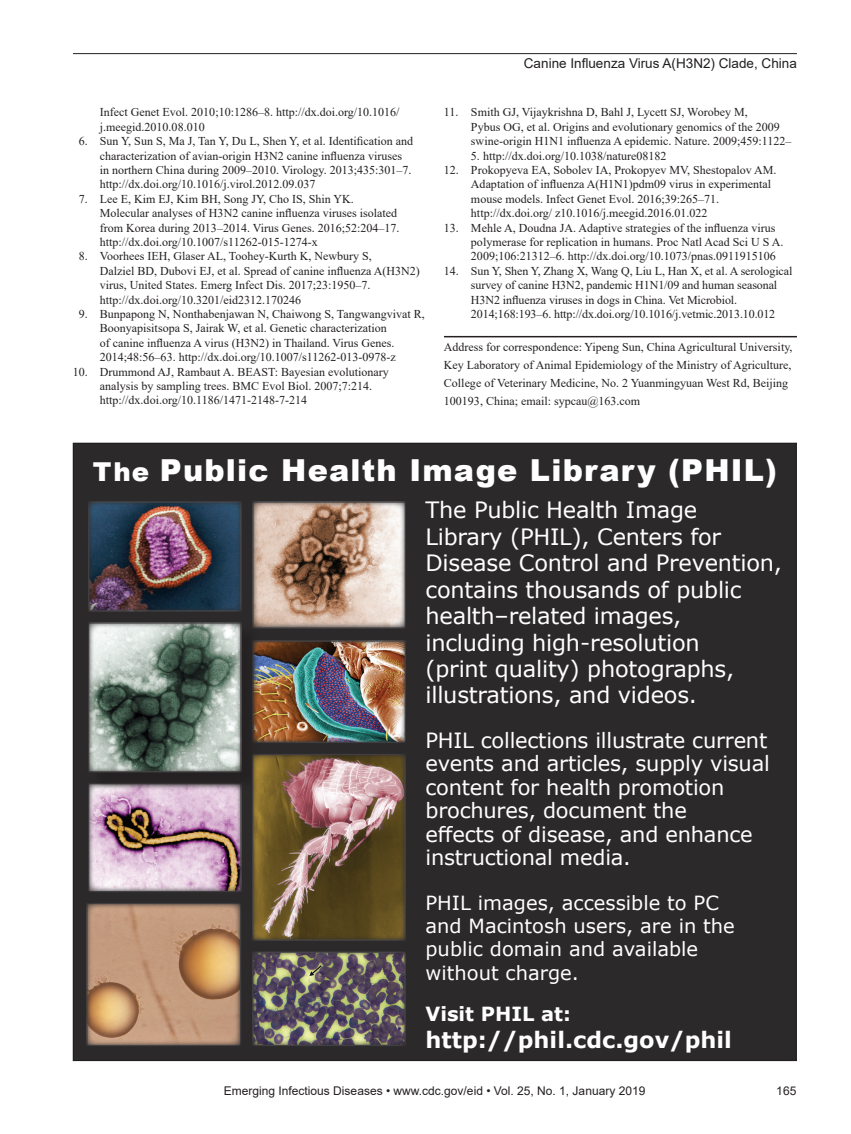
<style>
.page{position:relative;width:851px;height:1134px;background:#fff}
.page>*{position:absolute;margin:0;border:0;box-sizing:border-box;transform-origin:0 0}
.t1{font:900 30.3px "Arial";letter-spacing:.04em;color:#fff}
.t2{font:22.5px/26.4px "Verdana";letter-spacing:-.01em;color:#fff}
.t3{font:700 22.5px "Verdana";color:#fff}
.t4{font:21px/23.4px "Verdana";letter-spacing:-.01em;color:#fff}
.t5{font:19.5px/23.4px "Verdana";color:#fff}
.t6{font:700 19.5px "Verdana";color:#fff}
.Running_Head{font:13.5px "Arial";color:#231f20}
.References{font:12px/14.4px "Times New Roman";color:#231f20}
.Correspondence{font:12px/18px "Times New Roman";color:#231f20}
.t7{font:12px "Arial";color:#231f20}
.s1{font-size:26.1px}
</style>
<div class="page">
<hr style="left:73px;top:53px;width:723px;height:1px;background:#231f20">
<hr style="left:444px;top:336px;width:353px;height:1px;background:#231f20">
<div style="left:73px;top:443px;width:723px;height:617px;background:#2b292a"></div>
<img style="left:90px;top:503px;width:150px;height:107px">
<div style="left:88px;top:501px;width:154px;height:111px;border:1px solid #636366"></div>
<img style="left:260px;top:642px;width:144px;height:99px">
<div style="left:252px;top:640px;width:154px;height:103px;border:1px solid #636366"></div>
<img style="left:254px;top:503px;width:150px;height:124px">
<div style="left:252px;top:501px;width:154px;height:128px;border:1px solid #636366"></div>
<img style="left:254px;top:953px;width:150px;height:91px">
<div style="left:252px;top:951px;width:154px;height:95px;border:1px solid #636366"></div>
<img style="left:90px;top:791px;width:150px;height:99px">
<div style="left:88px;top:783px;width:154px;height:109px;border:1px solid #636366"></div>
<div style="left:90px;top:624px;width:170px;height:167px;background:#231f20;opacity:.75"></div>
<img style="left:90px;top:624px;width:150px;height:147px">
<div style="left:88px;top:622px;width:154px;height:151px;border:1px solid #636366"></div>
<img style="left:254px;top:756px;width:150px;height:183px">
<div style="left:252px;top:754px;width:154px;height:187px;border:1px solid #636366"></div>
<img style="left:88px;top:905px;width:151px;height:139px">
<div style="left:86px;top:903px;width:155px;height:143px;border:1px solid #636366"></div>
<p class="References" style="left:100px;top:105px;width:301px">Infect Genet Evol. 2010;10:1286–8. http://dx.doi.org/10.1016/ j.meegid.2010.08.010</p>
<p class="References" style="left:100px;top:134px;width:314px;text-indent:-21px">6. Sun Y, Sun S, Ma J, Tan Y, Du L, Shen Y, et al. Identification and characterization of avian-origin H3N2 canine influenza viruses in northern China during 2009–2010. Virology. 2013;435:301–7. http://dx.doi.org/10.1016/j.virol.2012.09.037</p>
<p class="References" style="left:100px;top:191px;width:301px;text-indent:-21px">7. Lee E, Kim EJ, Kim BH, Song JY, Cho IS, Shin YK.<br>Molecular analyses of H3N2 canine influenza viruses isolated from Korea during 2013–2014. Virus Genes. 2016;52:204–17. http://dx.doi.org/10.1007/s11262-015-1274-x</p>
<p class="References" style="left:100px;top:249px;width:321px;text-indent:-21px">8. Voorhees IEH, Glaser AL, Toohey-Kurth K, Newbury S,<br>Dalziel BD, Dubovi EJ, et al. Spread of canine influenza A(H3N2) virus, United States. Emerg Infect Dis. 2017;23:1950–7. http://dx.doi.org/10.3201/eid2312.170246</p>
<p class="References" style="left:100px;top:306px;width:326px;text-indent:-21px">9. Bunpapong N, Nonthabenjawan N, Chaiwong S, Tangwangvivat R, Boonyapisitsopa S, Jairak W, et al. Genetic characterization<br>of canine influenza A virus (H3N2) in Thailand. Virus Genes.<br>2014;48:56–63. http://dx.doi.org/10.1007/s11262-013-0978-z</p>
<p class="References" style="left:100px;top:364px;width:290px;text-indent:-27px">10. Drummond AJ, Rambaut A. BEAST: Bayesian evolutionary analysis by sampling trees. BMC Evol Biol. 2007;7:214. http://dx.doi.org/10.1186/1471-2148-7-214</p>
<p class="Running_Head" style="left:524px;top:54px;width:274px">Canine Influenza Virus A(H3N2) Clade, China</p>
<p class="References" style="left:471px;top:105px;width:322px;text-indent:-27px">11. Smith GJ, Vijaykrishna D, Bahl J, Lycett SJ, Worobey M,<br>Pybus OG, et al. Origins and evolutionary genomics of the 2009 swine-origin H1N1 influenza A epidemic. Nature. 2009;459:1122–</p>
<p class="References" style="left:471px;top:148px;width:197px">5. http://dx.doi.org/10.1038/nature08182</p>
<p class="References" style="left:471px;top:162px;width:307px;text-indent:-27px">12. Prokopyeva EA, Sobolev IA, Prokopyev MV, Shestopalov AM.<br>Adaptation of influenza A(H1N1)pdm09 virus in experimental mouse models. Infect Genet Evol. 2016;39:265–71. http://dx.doi.org/ z10.1016/j.meegid.2016.01.022</p>
<p class="References" style="left:471px;top:220px;width:314px;text-indent:-27px">13. Mehle A, Doudna JA. Adaptive strategies of the influenza virus polymerase for replication in humans. Proc Natl Acad Sci U S A.<br>2009;106:21312–6. http://dx.doi.org/10.1073/pnas.0911915106</p>
<p class="References" style="left:471px;top:263px;width:323px;text-indent:-27px">14. Sun Y, Shen Y, Zhang X, Wang Q, Liu L, Han X, et al. A serological survey of canine H3N2, pandemic H1N1/09 and human seasonal H3N2 influenza viruses in dogs in China. Vet Microbiol.<br>2014;168:193–6. http://dx.doi.org/10.1016/j.vetmic.2013.10.012</p>
<p class="Correspondence" style="left:444px;top:338px;width:350px">Address for correspondence: Yipeng Sun, China Agricultural University, Key Laboratory of Animal Epidemiology of the Ministry of Agriculture, College of Veterinary Medicine, No. 2 Yuanmingyuan West Rd, Beijing 100193, China; email: sypcau@163.com</p>
<p class="t1" style="left:93px;top:448px;width:685px"><span class="s1">The</span> Public Health Image Library (PHIL)</p>
<p class="t2" style="left:425px;top:497px;width:358px">The Public Health Image<br>Library (PHIL), Centers for<br>Disease Control and Prevention, contains thousands of public health–related images, including high-resolution<br>(print quality) photographs, illustrations, and videos.</p>
<p class="t4" style="left:425px;top:728px;width:346px">PHIL collections illustrate current events and articles, supply visual content for health promotion brochures, document the<br>effects of disease, and enhance instructional media.</p>
<p class="t5" style="left:425px;top:891px;width:311px">PHIL images, accessible to PC and Macintosh users, are in the public domain and available without charge.</p>
<p class="t6" style="left:425px;top:1000px;width:147px">Visit PHIL at:</p>
<p class="t3" style="left:425px;top:1024px;width:308px">http://phil.cdc.gov/phil</p>
<p class="t7" style="left:224px;top:1083px;width:423px">Emerging Infectious Diseases • www.cdc.gov/eid • Vol. 25, No. 1, January 2019</p>
<p class="t7" style="left:776px;top:1083px;width:22px">165</p>
</div>
